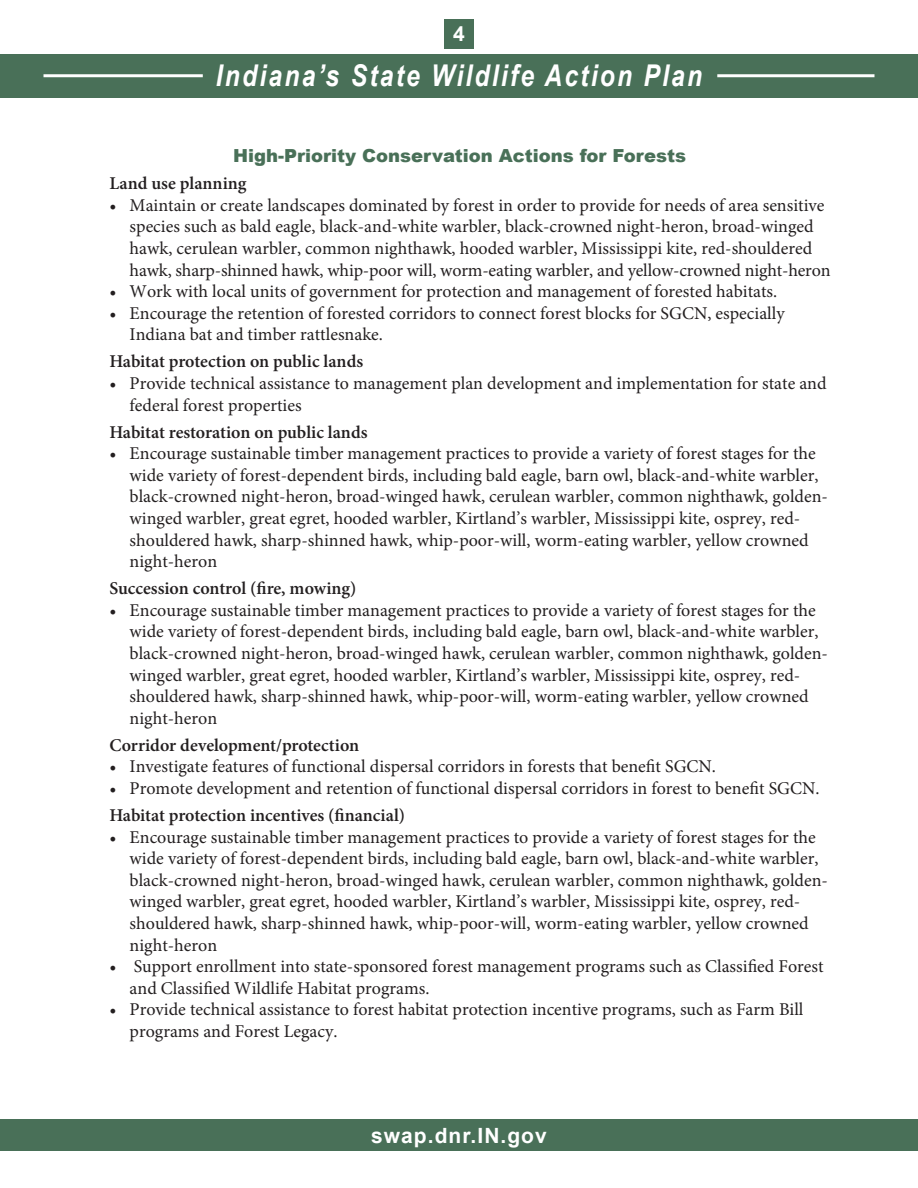
<style>
.page{position:relative;width:918px;height:1188px;background:#fff}
.page>*{position:absolute;margin:0;border:0;box-sizing:border-box;transform-origin:0 0}
.t1{font:italic 700 30px "Arial Narrow";letter-spacing:.075em;color:#fff}
.t2{font:700 21px "Arial";letter-spacing:.05em;color:#fff}
.t3{font:18px/21.6px "Minion Pro";color:#231f20}
.sub_head{font:600 18px "Minion Pro";letter-spacing:-.005em;color:#231f20}
.t4{font:900 18px "Arial";color:#497058}
</style>
<div class="page">
<div style="left:444px;top:20px;width:30px;height:30px;background:#497058"></div>
<div style="left:0;top:1120px;width:918px;height:31px;background:#497058"></div>
<div style="left:0;top:54px;width:918px;height:44px;background:#497058"></div>
<hr style="left:44px;top:74px;width:159px;height:3px;background:#fff">
<hr style="left:717px;top:74px;width:158px;height:3px;background:#fff">
<p class="t2" style="left:453px;top:20px;width:13px">4</p>
<h1 class="t1" style="left:216px;top:53px;width:488px">Indiana’s State Wildlife Action Plan</h1>
<p class="t4" style="left:233px;top:143px;width:455px">High-Priority Conservation Actions for Forests</p>
<p class="sub_head" style="left:109px;top:171px;width:139px">Land use planning</p>
<p class="t3" style="left:130px;top:194px;width:703px;text-indent:-20px">• Maintain or create landscapes dominated by forest in order to provide for needs of area sensitive species such as bald eagle, black-and-white warbler, black-crowned night-heron, broad-winged hawk, cerulean warbler, common nighthawk, hooded warbler, Mississippi kite, red-shouldered hawk, sharp-shinned hawk, whip-poor will, worm-eating warbler, and yellow-crowned night-heron</p>
<p class="t3" style="left:109px;top:281px;width:669px">• Work with local units of government for protection and management of forested habitats.</p>
<p class="t3" style="left:130px;top:302px;width:657px;text-indent:-20px">• Encourage the retention of forested corridors to connect forest blocks for SGCN, especially<br>Indiana bat and timber rattlesnake.</p>
<p class="sub_head" style="left:109px;top:349px;width:255px">Habitat protection on public lands</p>
<p class="t3" style="left:130px;top:373px;width:699px;text-indent:-20px">• Provide technical assistance to management plan development and implementation for state and federal forest properties</p>
<p class="sub_head" style="left:109px;top:419px;width:260px">Habitat restoration on public lands</p>
<p class="t3" style="left:130px;top:443px;width:700px;text-indent:-20px">• Encourage sustainable timber management practices to provide a variety of forest stages for the wide variety of forest-dependent birds, including bald eagle, barn owl, black-and-white warbler, black-crowned night-heron, broad-winged hawk, cerulean warbler, common nighthawk, golden&shy;winged warbler, great egret, hooded warbler, Kirtland’s warbler, Mississippi kite, osprey, red&shy;shouldered hawk, sharp-shinned hawk, whip-poor-will, worm-eating warbler, yellow crowned night-heron</p>
<p class="sub_head" style="left:109px;top:576px;width:248px">Succession control (fire, mowing)</p>
<p class="t3" style="left:130px;top:599px;width:700px;text-indent:-20px">• Encourage sustainable timber management practices to provide a variety of forest stages for the wide variety of forest-dependent birds, including bald eagle, barn owl, black-and-white warbler, black-crowned night-heron, broad-winged hawk, cerulean warbler, common nighthawk, golden&shy;winged warbler, great egret, hooded warbler, Kirtland’s warbler, Mississippi kite, osprey, red&shy;shouldered hawk, sharp-shinned hawk, whip-poor-will, worm-eating warbler, yellow crowned night-heron</p>
<p class="sub_head" style="left:109px;top:733px;width:251px">Corridor development/protection</p>
<p class="t3" style="left:109px;top:756px;width:608px">• Investigate features of functional dispersal corridors in forests that benefit SGCN.</p>
<p class="t3" style="left:109px;top:778px;width:712px">• Promote development and retention of functional dispersal corridors in forest to benefit SGCN.</p>
<p class="sub_head" style="left:109px;top:803px;width:297px">Habitat protection incentives (financial)</p>
<p class="t3" style="left:130px;top:826px;width:700px;text-indent:-20px">• Encourage sustainable timber management practices to provide a variety of forest stages for the wide variety of forest-dependent birds, including bald eagle, barn owl, black-and-white warbler, black-crowned night-heron, broad-winged hawk, cerulean warbler, common nighthawk, golden&shy;winged warbler, great egret, hooded warbler, Kirtland’s warbler, Mississippi kite, osprey, red&shy;shouldered hawk, sharp-shinned hawk, whip-poor-will, worm-eating warbler, yellow crowned night-heron</p>
<p class="t3" style="left:130px;top:956px;width:696px;text-indent:-20px">• Support enrollment into state-sponsored forest management programs such as Classified Forest and Classified Wildlife Habitat programs.</p>
<p class="t3" style="left:130px;top:999px;width:675px;text-indent:-20px">• Provide technical assistance to forest habitat protection incentive programs, such as Farm Bill programs and Forest Legacy.</p>
<p class="t2" style="left:371px;top:1121px;width:177px">swap.dnr.IN.gov</p>
</div>
